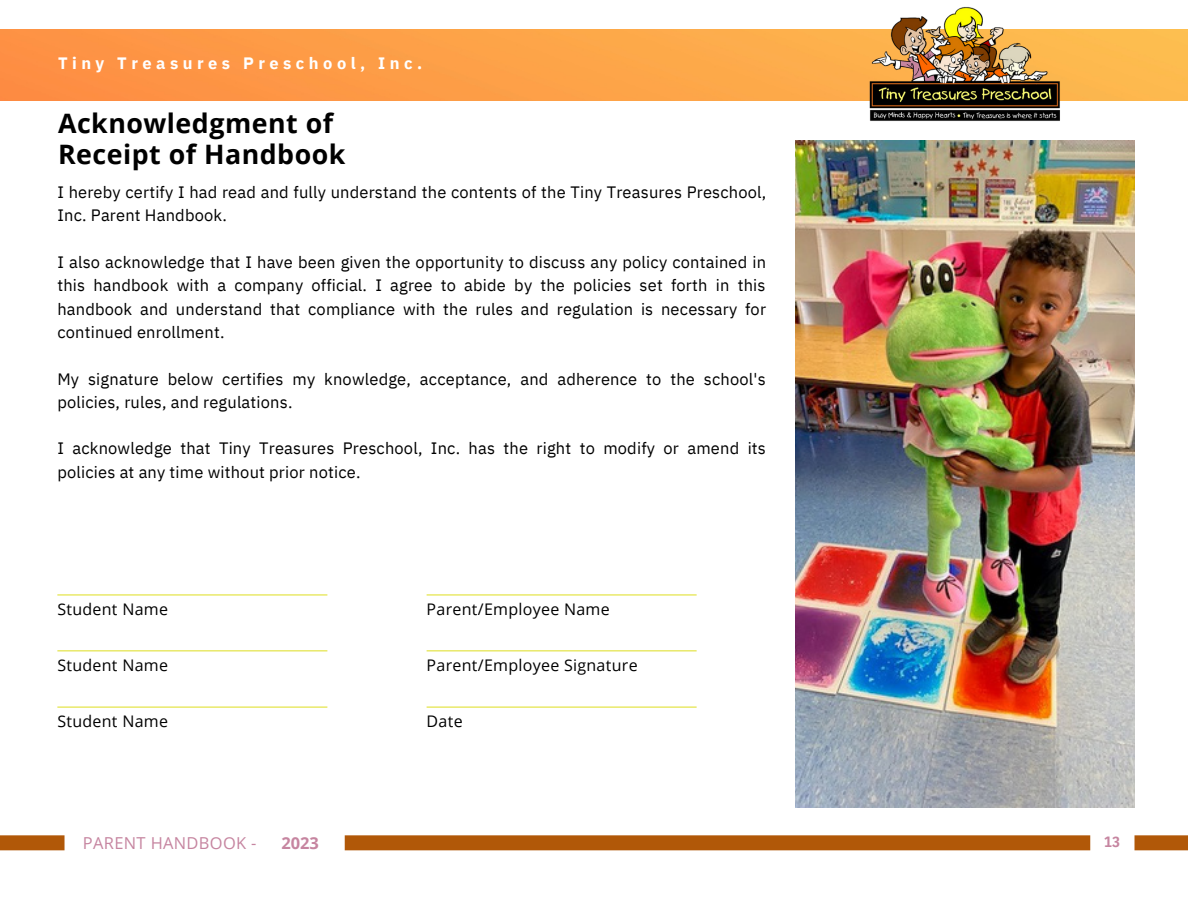
<style>
.page{position:relative;width:1188px;height:918px;background:#fff}
.page>*{position:absolute;margin:0;border:0;box-sizing:border-box;transform-origin:0 0}
.t1{font:700 26.8px/31.6px "Open Sans";letter-spacing:.02em;color:#000}
.t2{font:16.4px/23.4px "IBM Plex Sans";letter-spacing:.01em;color:#000}
.t3{font:700 16.4px "IBM Plex Sans";letter-spacing:.27em;color:#fff}
.t4{font:16.4px "Open Sans";letter-spacing:.02em;color:#c685a0}
.t5{font:700 16.4px "Open Sans";color:#c685a0}
.t6{font:16px "Open Sans";letter-spacing:.02em;color:#000}
.t7{font:700 14.8px "IBM Plex Sans Cond";color:#c685a0}
</style>
<div class="page">
<img style="left:795px;top:140px;width:339px;height:668px">
<hr style="left:57px;top:594px;width:270px;height:2px;background:#e9e96a">
<hr style="left:57px;top:650px;width:270px;height:2px;background:#e9e96a">
<hr style="left:57px;top:706px;width:270px;height:2px;background:#e9e96a">
<hr style="left:427px;top:594px;width:270px;height:2px;background:#e9e96a">
<hr style="left:427px;top:650px;width:270px;height:2px;background:#e9e96a">
<hr style="left:427px;top:706px;width:270px;height:2px;background:#e9e96a">
<div style="left:0;top:835px;width:65px;height:15px;background:#b15808"></div>
<div style="left:345px;top:835px;width:745px;height:15px;background:#b15808"></div>
<div style="left:1135px;top:835px;width:53px;height:15px;background:#b15808"></div>
<img style="left:0;top:30px;width:1188px;height:70px">
<img style="left:867px;top:7px;width:198px;height:114px">
<p class="t3" style="left:58px;top:52px;width:366px">Tiny Treasures Preschool, Inc.</p>
<p class="t1" style="left:58px;top:107px;width:289px">Acknowledgment of<br>Receipt of Handbook</p>
<p class="t2" style="left:57px;top:180px;width:711px">I hereby certify I had read and fully understand the contents of the Tiny Treasures Preschool,<br>Inc. Parent Handbook.</p>
<p class="t2" style="left:57px;top:250px;width:710px;text-align:justify">I also acknowledge that I have been given the opportunity to discuss any policy contained in this handbook with a company official. I agree to abide by the policies set forth in this handbook and understand that compliance with the rules and regulation is necessary for continued enrollment.</p>
<p class="t2" style="left:57px;top:367px;width:710px">My signature below certifies my knowledge, acceptance, and adherence to the school's policies, rules, and regulations.</p>
<p class="t2" style="left:57px;top:437px;width:710px">I acknowledge that Tiny Treasures Preschool, Inc. has the right to modify or amend its policies at any time without prior notice.</p>
<p class="t6" style="left:57px;top:598px;width:112px">Student Name</p>
<p class="t6" style="left:57px;top:654px;width:112px">Student Name</p>
<p class="t6" style="left:57px;top:710px;width:112px">Student Name</p>
<p class="t6" style="left:427px;top:598px;width:185px">Parent/Employee Name</p>
<p class="t6" style="left:427px;top:654px;width:213px">Parent/Employee Signature</p>
<p class="t6" style="left:427px;top:710px;width:38px">Date</p>
<p class="t4" style="left:83px;top:831px;width:175px">PARENT HANDBOOK -</p>
<p class="t5" style="left:281px;top:831px;width:39px">2023</p>
<p class="t7" style="left:1104px;top:832px;width:17px">13</p>
</div>
